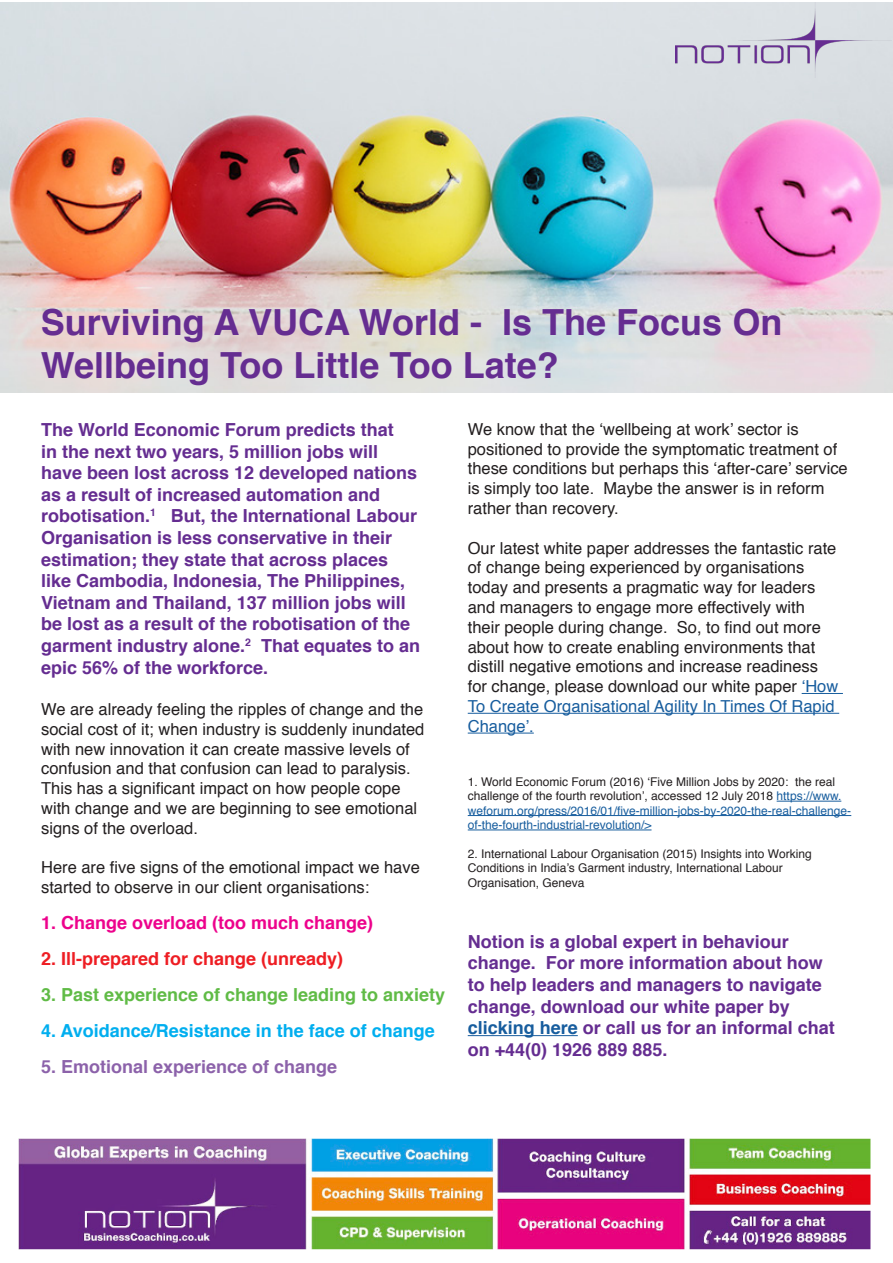
<style>
.page{position:relative;width:893px;height:1263px;background:#fff}
.page>*{position:absolute;margin:0;border:0;box-sizing:border-box;transform-origin:0 0}
.t1{font:700 36px/43.2px "Helvetica";color:#652d91}
.t2{font:700 18px/21.6px "Helvetica";color:#652d91}
.t3{font:700 18px "Helvetica";color:#60bb46}
.t4{font:700 18px "Helvetica";color:#00aeef}
.t5{font:700 18px "Helvetica";color:#ee1d23}
.t6{font:700 18px "Helvetica";color:#ed028c}
.t7{font:700 18px "Helvetica";color:#8c62aa}
.t8{font:16.5px/19.8px "Helvetica";color:#231f20}
.t9{font:12px/14.4px "Helvetica";color:#175d9e}
.t10{font:12px/14.4px "Helvetica";color:#231f20}
.s1{color:#175d9e}
.s2{color:#231f20}
</style>
<div class="page">
<img style="left:0;top:2px;width:893px;height:391px">
<img style="left:18px;top:1138px;width:853px;height:111px">
<img style="left:675px;top:2px;width:216px;height:76px">
<hr style="left:802px;top:693px;width:41px;height:1px;background:#175d9e">
<hr style="left:468px;top:713px;width:371px;height:1px;background:#175d9e">
<hr style="left:468px;top:733px;width:66px;height:1px;background:#175d9e">
<hr style="left:777px;top:801px;width:64px;height:1px;background:#175d9e">
<hr style="left:468px;top:815px;width:383px;height:1px;background:#175d9e">
<hr style="left:468px;top:830px;width:183px;height:1px;background:#175d9e">
<hr style="left:468px;top:1035px;width:110px;height:1px;background:#175d9e">
<p class="t1" style="left:41px;top:301px;width:743px">Surviving A VUCA World - Is The Focus On<br>Wellbeing Too Little Too Late?</p>
<p class="t2" style="left:41px;top:419px;width:380px">The World Economic Forum predicts that<br>in the next two years, 5 million jobs will have been lost across 12 developed nations as a result of increased automation and robotisation.<sup>1</sup> But, the International Labour Organisation is less conservative in their estimation; they state that across places like Cambodia, Indonesia, The Philippines, Vietnam and Thailand, 137 million jobs will be lost as a result of the robotisation of the garment industry alone.<sup>2</sup> That equates to an epic 56% of the workforce.</p>
<p class="t8" style="left:41px;top:700px;width:385px">We are already feeling the ripples of change and the social cost of it; when industry is suddenly inundated with new innovation it can create massive levels of confusion and that confusion can lead to paralysis.<br>This has a significant impact on how people cope with change and we are beginning to see emotional signs of the overload.</p>
<p class="t8" style="left:41px;top:858px;width:380px">Here are five signs of the emotional impact we have started to observe in our client organisations:</p>
<p class="t6" style="left:41px;top:908px;width:334px">1. Change overload (too much change)</p>
<p class="t5" style="left:41px;top:944px;width:304px">2. Ill-prepared for change (unready)</p>
<p class="t3" style="left:41px;top:980px;width:406px">3. Past experience of change leading to anxiety</p>
<p class="t4" style="left:41px;top:1016px;width:395px">4. Avoidance/Resistance in the face of change</p>
<p class="t7" style="left:41px;top:1052px;width:298px">5. Emotional experience of change</p>
<p class="t8" style="left:468px;top:420px;width:382px">We know that the ‘wellbeing at work’ sector is positioned to provide the symptomatic treatment of these conditions but perhaps this ‘after-care’ service is simply too late. Maybe the answer is in reform rather than recovery.</p>
<p class="t8" style="left:468px;top:538px;width:372px">Our latest white paper addresses the fantastic rate of change being experienced by organisations today and presents a pragmatic way for leaders and managers to engage more effectively with their people during change. So, to find out more about how to create enabling environments that distill negative emotions and increase readiness for change, please download our white paper <span class="s1">‘How To Create Organisational Agility In Times Of Rapid Change’.</span></p>
<p class="t9" style="left:468px;top:775px;width:385px"><span class="s2">1. World Economic Forum (2016) ‘Five Million Jobs by 2020: the real challenge of the fourth revolution’, accessed 12 July 2018</span> https://www. weforum.org/press/2016/01/five-million-jobs-by-2020-the-real-challenge&shy;of-the-fourth-industrial-revolution/&gt;</p>
<p class="t10" style="left:468px;top:847px;width:345px">2. International Labour Organisation (2015) Insights into Working<br>Conditions in India’s Garment industry, International Labour<br>Organisation, Geneva</p>
<p class="t2" style="left:468px;top:931px;width:369px">Notion is a global expert in behaviour change. For more information about how to help leaders and managers to navigate change, download our white paper by <span class="s1">clicking here</span> or call us for an informal chat on +44(0) 1926 889 885.</p>
</div>
